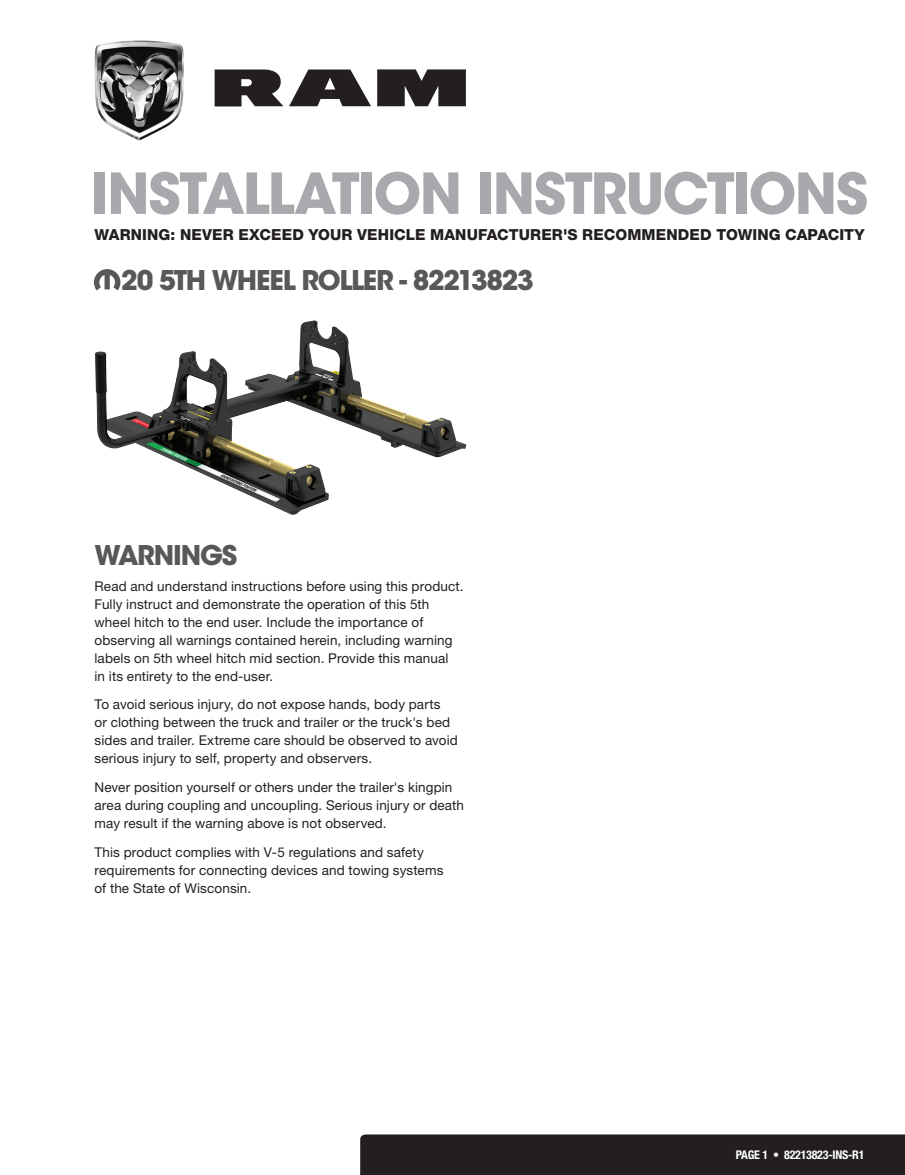
<style>
.page{position:relative;width:905px;height:1175px;background:#fff}
.page>*{position:absolute;margin:0;border:0;box-sizing:border-box;transform-origin:0 0}
.t1{font:700 55.95px "ITC Avant Garde Std";letter-spacing:-.04em;color:#a8a9ad}
.t2{font:700 27px "ITC Avant Garde Std";letter-spacing:-.05em;color:#57585a}
.t3{font:800 15.15px "Helvetica Neue LT Std";letter-spacing:.01em;color:#231f20}
.t4{font:13.5px/18px "Helvetica Neue LT Std";letter-spacing:.01em;color:#231f20}
.t5{font:700 condensed 12px "Helvetica Neue LT Std";letter-spacing:-.02em;color:#fff}
</style>
<div class="page">
<img style="left:95px;top:320px;width:372px;height:195px">
<img style="left:94px;top:40px;width:90px;height:100px">
<svg style="left:377px;top:69px;width:89px;height:37px"></svg>
<svg style="left:215px;top:69px;width:68px;height:37px"></svg>
<svg style="left:289px;top:69px;width:82px;height:37px"></svg>
<svg style="left:94px;top:269px;width:26px;height:21px"></svg>
<div style="left:360px;top:1134px;width:544px;height:40px;background:#231f20"></div>
<h1 class="t1" style="left:91px;top:157px;width:739px">INSTALLATION INSTRUCTIONS</h1>
<p class="t3" style="left:94px;top:225px;width:771px">WARNING: NEVER EXCEED YOUR VEHICLE MANUFACTURER'S RECOMMENDED TOWING CAPACITY</p>
<h2 class="t2" style="left:121px;top:262px;width:414px">20 5TH WHEEL ROLLER - 82213823</h2>
<h2 class="t2" style="left:94px;top:537px;width:144px">WARNINGS</h2>
<p class="t4" style="left:94px;top:576px;width:370px">Read and understand instructions before using this product.<br>Fully instruct and demonstrate the operation of this 5th wheel hitch to the end user. Include the importance of observing all warnings contained herein, including warning labels on 5th wheel hitch mid section. Provide this manual<br>in its entirety to the end-user.</p>
<p class="t4" style="left:94px;top:695px;width:365px">To avoid serious injury, do not expose hands, body parts<br>or clothing between the truck and trailer or the truck's bed sides and trailer. Extreme care should be observed to avoid serious injury to self, property and observers.</p>
<p class="t4" style="left:94px;top:778px;width:371px">Never position yourself or others under the trailer's kingpin area during coupling and uncoupling. Serious injury or death may result if the warning above is not observed.</p>
<p class="t4" style="left:94px;top:843px;width:350px">This product complies with V-5 regulations and safety requirements for connecting devices and towing systems of the State of Wisconsin.</p>
<p class="t5" style="left:736px;top:1147px;width:130px">PAGE 1 • 82213823-INS-R1</p>
</div>
